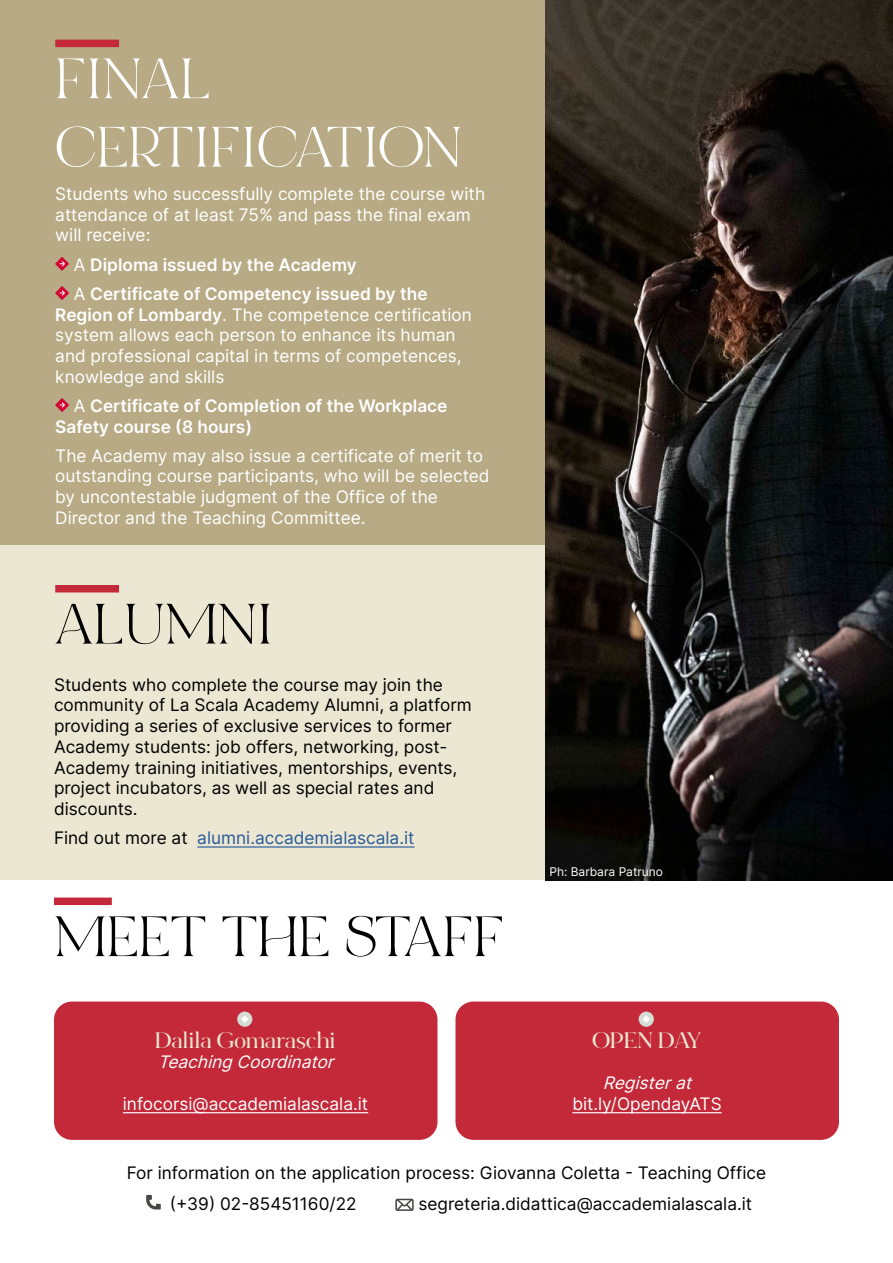
<style>
.page{position:relative;width:893px;height:1263px;background:#fff}
.page>*{position:absolute;margin:0;border:0;box-sizing:border-box;transform-origin:0 0}
.t1{font:57px/68.4px "Bon Vivant Serif";color:#fff}
.t2{font:57px "Bon Vivant Serif";color:#000}
.t3{font:700 22.5px "Bon Vivant Serif";color:#ece7d2}
.t4{font:17.25px/20.7px "Inter";color:#fff}
.t5{font:17.25px/20.7px "Inter";color:#000}
.t6{font:600 17.25px/29.2px "Inter";color:#fff}
.t7{font:17.25px "Inter";color:#275b9b}
.t8{font:italic 17.25px "Inter";color:#fff}
.t9{font:12px "Inter";color:#fff}
.s1{font-weight:400}
.s2{font-weight:600}
.s3{color:#000}
</style>
<div class="page">
<div style="left:0;top:0;width:549px;height:561px;background:#b7aa85"></div>
<div style="left:55px;top:40px;width:64px;height:7px;background:#c32939"></div>
<svg style="left:55px;top:257px;width:14px;height:14px"></svg>
<svg style="left:55px;top:286px;width:14px;height:14px"></svg>
<svg style="left:55px;top:398px;width:14px;height:14px"></svg>
<div style="left:0;top:545px;width:893px;height:335px;background:#ece7d2"></div>
<div style="left:55px;top:585px;width:64px;height:7px;background:#c32939"></div>
<hr style="left:197px;top:846px;width:218px;height:1px;background:#275b9b">
<img style="left:545px;top:0;width:348px;height:881px">
<div style="left:54px;top:897px;width:58px;height:8px;background:#c32939"></div>
<div style="left:54px;top:1001px;width:383px;height:139px;background:#c32939;border-radius:18px"></div>
<hr style="left:123px;top:1112px;width:245px;height:1px;background:#fff">
<div style="left:237px;top:1011px;width:15px;height:16px;background:#d5dcd3;border-radius:50%"></div>
<svg style="left:241px;top:1015px;width:7px;height:8px"></svg>
<div style="left:455px;top:1001px;width:384px;height:139px;background:#c32939;border-radius:18px"></div>
<hr style="left:572px;top:1112px;width:150px;height:1px;background:#fff">
<div style="left:639px;top:1011px;width:15px;height:16px;background:#d5dcd3;border-radius:50%"></div>
<svg style="left:643px;top:1015px;width:7px;height:8px"></svg>
<svg style="left:146px;top:1195px;width:15px;height:14px"></svg>
<svg style="left:395px;top:1198px;width:19px;height:13px"></svg>
<h1 class="t1" style="left:55px;top:46px;width:408px">FINAL<br>CERTIFICATION</h1>
<p class="t4" style="left:55px;top:183px;width:431px">Students who successfully complete the course with attendance of at least 75% and pass the final exam will receive:</p>
<p class="t6" style="left:74px;top:249px;width:355px"><span class="s1">A</span> Diploma issued by the Academy<br><span class="s1">A</span> Certificate of Competency issued by the</p>
<p class="t4" style="left:55px;top:304px;width:418px"><span class="s2">Region of Lombardy</span>. The competence certification system allows each person to enhance its human and professional capital in terms of competences, knowledge and skills</p>
<p class="t6" style="left:55px;top:395px;width:394px;line-height:20.7px;text-indent:18px"><span class="s1">A</span> Certificate of Completion of the Workplace<br>Safety course (8 hours)</p>
<p class="t4" style="left:55px;top:445px;width:436px">The Academy may also issue a certificate of merit to outstanding course participants, who will be selected by uncontestable judgment of the Office of the Director and the Teaching Committee.</p>
<h1 class="t2" style="left:55px;top:590px;width:219px">ALUMNI</h1>
<p class="t5" style="left:54px;top:674px;width:419px">Students who complete the course may join the community of La Scala Academy Alumni, a platform providing a series of exclusive services to former Academy students: job offers, networking, post-Academy training initiatives, mentorships, events, project incubators, as well as special rates and discounts.</p>
<p class="t7" style="left:54px;top:825px;width:362px"><span class="s3">Find out more at</span> alumni.accademialascala.it</p>
<h1 class="t2" style="left:54px;top:903px;width:452px">MEET THE STAFF</h1>
<h2 class="t3" style="left:155px;top:1027px;width:182px">Dalila Gomaraschi</h2>
<p class="t8" style="left:158px;top:1050px;width:184px">TeachingCoordinator</p>
<p class="t4" style="left:123px;top:1093px;width:247px">infocorsi@accademialascala.it</p>
<p class="t9" style="left:549px;top:863px;width:115px">Ph: Barbara Patruno</p>
<h2 class="t3" style="left:592px;top:1027px;width:111px">OPEN DAY</h2>
<p class="t8" style="left:603px;top:1070px;width:96px">Registerat</p>
<p class="t4" style="left:572px;top:1093px;width:151px">bit.ly/OpendayATS</p>
<p class="t5" style="left:170px;top:1156px;width:598px;line-height:30.9px;text-indent:-43px">For information on the application process: Giovanna Coletta - Teaching Office (+39) 02-85451160/22</p>
<p class="t5" style="left:418px;top:1193px;width:335px">segreteria.didattica@accademialascala.it</p>
</div>
